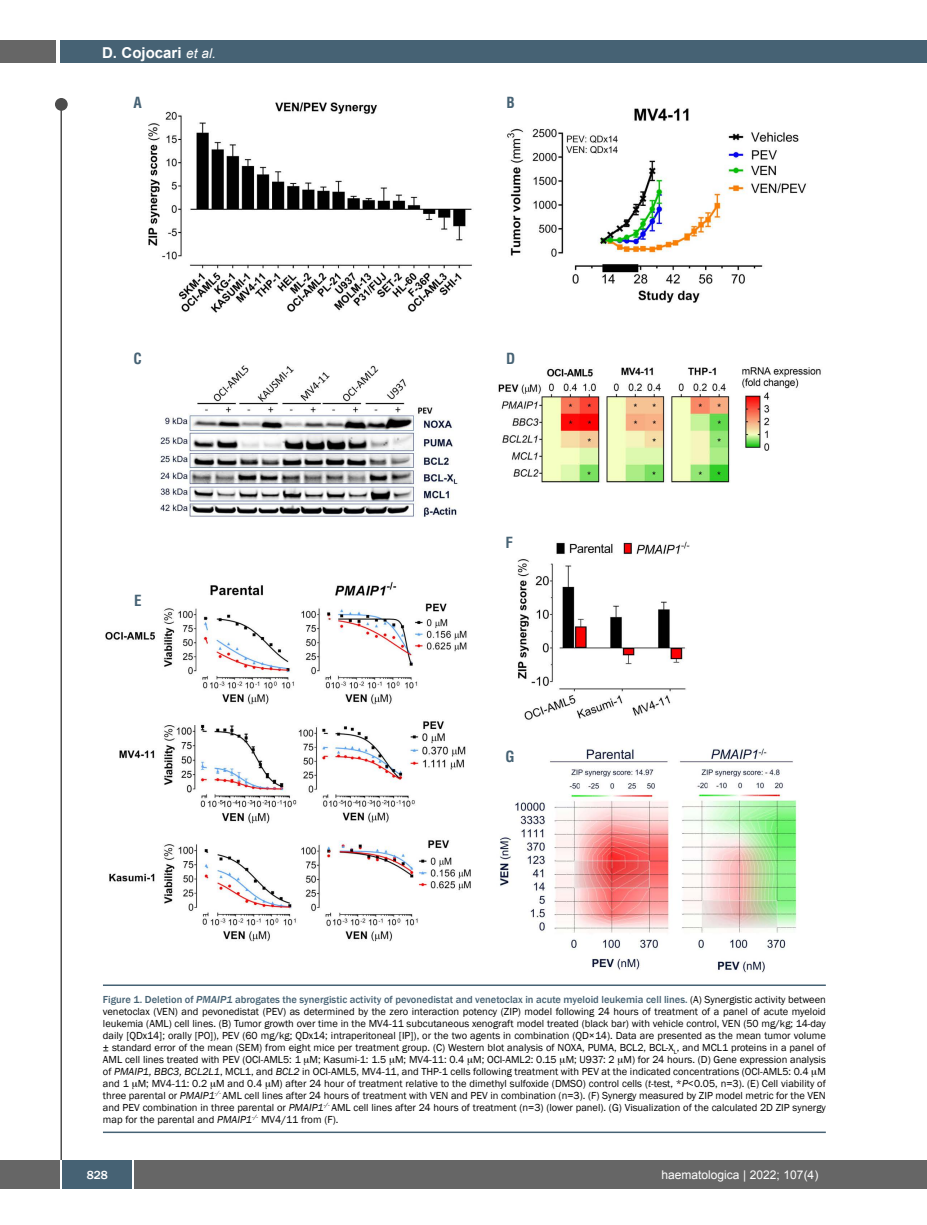
<style>
.page{position:relative;width:927px;height:1225px;background:#fff}
.page>*{position:absolute;margin:0;border:0;box-sizing:border-box;transform-origin:0 0}
.t1{font:700 15px "Arial";color:#fff}
.t2{font:700 condensed 15px "Helvetica";color:#466274}
.t3{font:12px "Arial";color:#fff}
.t4{font:500 12px "Franklin Gothic";color:#fff}
.t5{font:10.5px/12px "Franklin Gothic";color:#000;text-align:justify}
.s1{font-weight:400;font-style:italic;font-size:13.5px}
.s2{font-weight:500;color:#466274}
.s3{font-weight:500;font-style:italic;color:#466274}
.s4{font-style:italic}
</style>
<div class="page">
<div style="left:911px;top:40px;width:16px;height:22px;background:#466274"></div>
<div style="left:910px;top:1160px;width:17px;height:28px;background:#666"></div>
<div style="left:55px;top:98px;width:13px;height:13px;background:#4d4d4d;border-radius:50%"></div>
<hr style="left:60px;top:101px;width:2px;height:1061px;background:#4d4d4d">
<div style="left:60px;top:40px;width:852px;height:22px;background:#466274"></div>
<div style="left:0;top:40px;width:56px;height:22px;background:#666"></div>
<div style="left:0;top:1160px;width:911px;height:28px;background:#666"></div>
<div style="left:62px;top:1160px;width:71px;height:28px;background:#466274"></div>
<hr style="left:60px;top:1160px;width:2px;height:28px;background:#fff">
<svg style="left:133px;top:1160px;width:1px;height:28px"></svg>
<img style="left:105px;top:102px;width:716px;height:871px">
<hr style="left:103px;top:984px;width:723px;height:2px;background:#466274">
<hr style="left:103px;top:1131px;width:723px;height:2px;background:#466274">
<h1 class="t1" style="left:102px;top:44px;width:115px">D. Cojocari <span class="s1">et al.</span></h1>
<h1 class="t2" style="left:134px;top:97px;width:10px">A</h1>
<h1 class="t2" style="left:507px;top:97px;width:10px">B</h1>
<h1 class="t2" style="left:134px;top:352px;width:10px">C</h1>
<h1 class="t2" style="left:506px;top:352px;width:11px">D</h1>
<h1 class="t2" style="left:134px;top:594px;width:9px">E</h1>
<h1 class="t2" style="left:506px;top:537px;width:9px">F</h1>
<h1 class="t2" style="left:505px;top:750px;width:11px">G</h1>
<p class="t5" style="left:103px;top:993px;width:724px"><span class="s2">Figure 1. Deletion of</span> <span class="s3">PMAIP1</span> <span class="s2">abrogates the synergistic activity of pevonedistat and venetoclax in acute myeloid leukemia cell lines.</span> (A) Synergistic activity between venetoclax (VEN) and pevonedistat (PEV) as determined by the zero interaction potency (ZIP) model following 24 hours of treatment of a panel of acute myeloid leukemia (AML) cell lines. (B) Tumor growth over time in the MV4-11 subcutaneous xenograft model treated (black bar) with vehicle control, VEN (50 mg/kg; 14-day daily [QDx14]; orally [PO]), PEV (60 mg/kg; QDx14; intraperitoneal [IP]), or the two agents in combination (QD×14). Data are presented as the mean tumor volume ± standard error of the mean (SEM) from eight mice per treatment group. (C) Western blot analysis of NOXA, PUMA, BCL2, BCL-X<sub>L</sub>, and MCL1 proteins in a panel of AML cell lines treated with PEV (OCI-AML5: 1 M; Kasumi-1: 1.5 M; MV4-11: 0.4 M; OCI-AML2: 0.15 M; U937: 2 M) for 24 hours. (D) Gene expression analysis of <span class="s4">PMAIP1, BBC3, BCL2L1</span>, MCL1, and <span class="s4">BCL2</span> in OCI-AML5, MV4-11, and THP-1 cells following treatment with PEV at the indicated concentrations (OCI-AML5: 0.4 M and 1 M; MV4-11: 0.2 M and 0.4 M) after 24 hour of treatment relative to the dimethyl sulfoxide (DMSO) control cells (<span class="s4">t</span>-test, *<span class="s4">P</span>&lt;0.05, n=3). (E) Cell viability of three parental or <span class="s4">PMAIP1</span><sup>-/-</sup> AML cell lines after 24 hours of treatment with VEN and PEV in combination (n=3). (F) Synergy measured by ZIP model metric for the VEN and PEV combination in three parental or <span class="s4">PMAIP1</span><sup>-/-</sup> AML cell lines after 24 hours of treatment (n=3) (lower panel). (G) Visualization of the calculated 2D ZIP synergy map for the parental and <span class="s4">PMAIP1</span><sup>-/-</sup> MV4/11 from (F).</p>
<p class="t4" style="left:87px;top:1167px;width:23px">828</p>
<p class="t3" style="left:661px;top:1168px;width:158px">haematologica | 2022; 107(4)</p>
</div>
